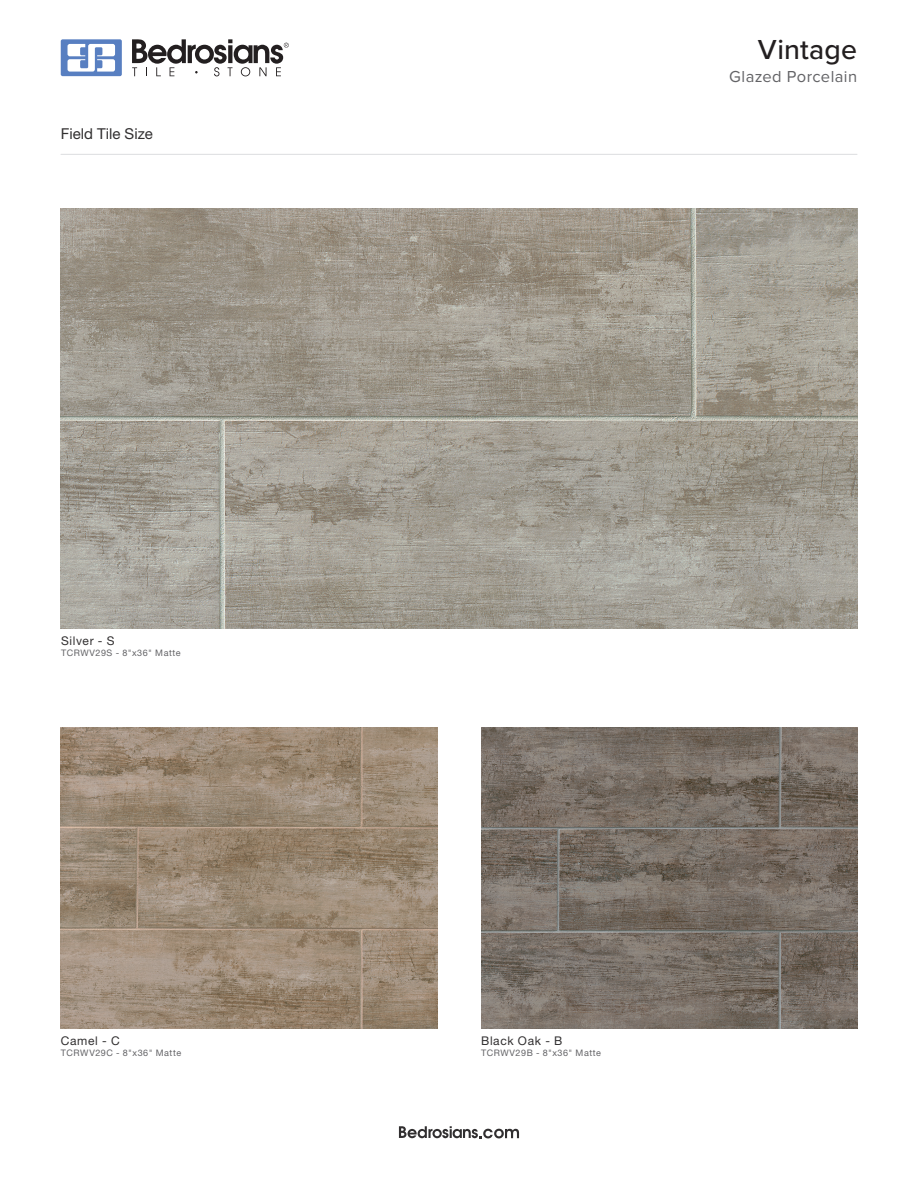
<style>
.page{position:relative;width:918px;height:1188px;background:#fff}
.page>*{position:absolute;margin:0;border:0;box-sizing:border-box;transform-origin:0 0}
.t1{font:500 28.5px "Proxima Nova";letter-spacing:.005em;color:#231f20}
.t2{font:16.5px "Proxima Nova";letter-spacing:.025em;color:#636366}
.J-Color_Name{font:15px "Helvetica Neue LT Std";color:#312f30}
.J-Item_Codes{font:12px "Helvetica Neue LT Std";letter-spacing:.055em;color:#312f30}
.J-Item_Codes-2{font:9px "Helvetica Neue LT Std";letter-spacing:.06em;color:#636366}
</style>
<div class="page">
<svg style="left:132px;top:39px;width:157px;height:37px"></svg>
<div style="left:61px;top:39px;width:61px;height:37px;background:#587fc1;border-radius:2px"></div>
<svg style="left:68px;top:44px;width:47px;height:28px"></svg>
<hr style="left:61px;top:154px;width:796px;height:1px;background:#dcdddf">
<svg style="left:399px;top:1126px;width:120px;height:12px"></svg>
<img style="left:61px;top:209px;width:797px;height:419px">
<img style="left:61px;top:728px;width:376px;height:300px">
<img style="left:481px;top:728px;width:377px;height:300px">
<p class="J-Color_Name" style="left:61px;top:124px;width:94px">Field Tile Size</p>
<p class="J-Item_Codes" style="left:61px;top:634px;width:55px">Silver - S</p>
<p class="J-Item_Codes-2" style="left:61px;top:647px;width:121px">TCRWV29S - 8"x36" Matte</p>
<p class="J-Item_Codes" style="left:61px;top:1034px;width:60px">Camel - C</p>
<p class="J-Item_Codes-2" style="left:61px;top:1047px;width:122px">TCRWV29C - 8"x36" Matte</p>
<p class="t1" style="left:758px;top:29px;width:101px">Vintage</p>
<p class="t2" style="left:729px;top:69px;width:130px">Glazed Porcelain</p>
<p class="J-Item_Codes" style="left:481px;top:1034px;width:83px">Black Oak - B</p>
<p class="J-Item_Codes-2" style="left:481px;top:1047px;width:121px">TCRWV29B - 8"x36" Matte</p>
</div>
